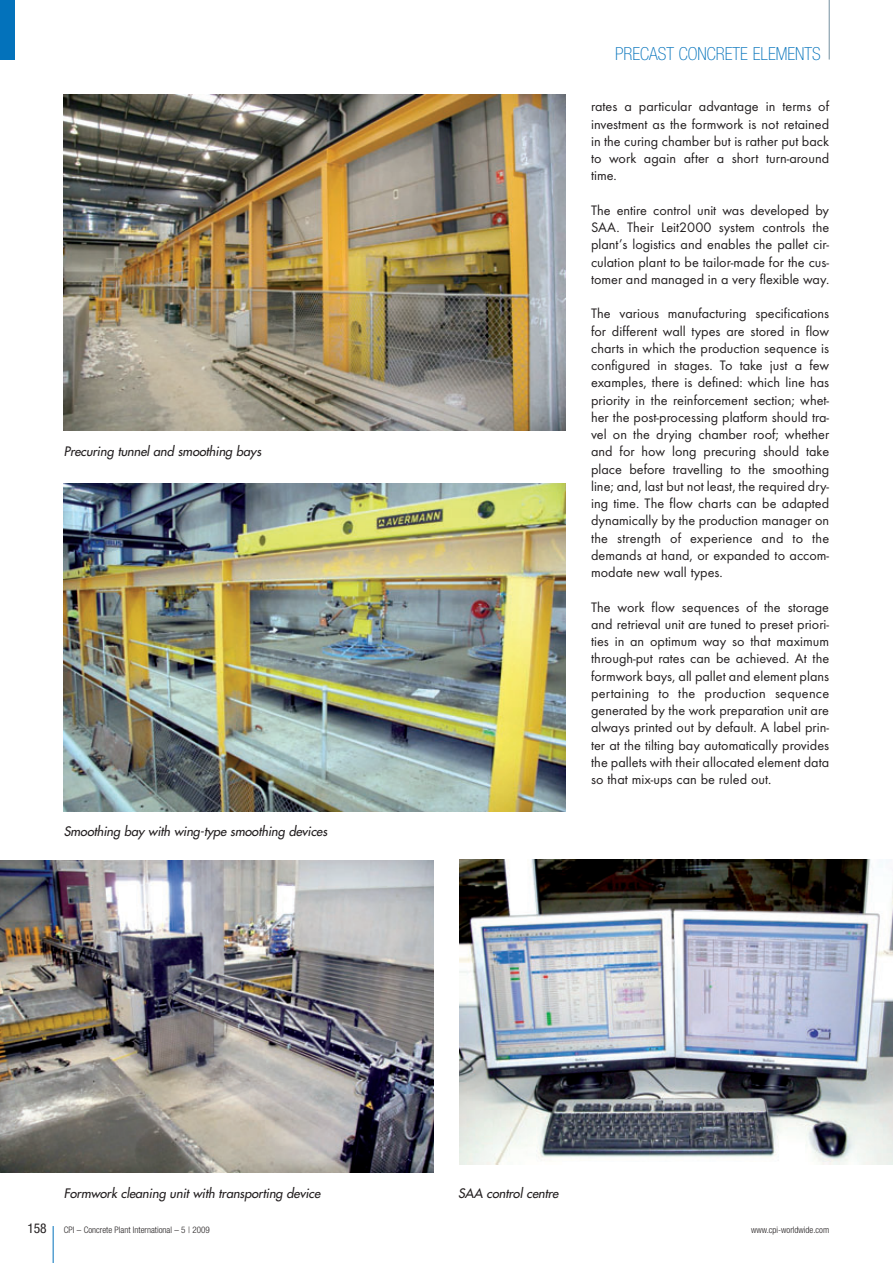
<style>
.page{position:relative;width:893px;height:1263px;background:#fff}
.page>*{position:absolute;margin:0;border:0;box-sizing:border-box;transform-origin:0 0}
.t1{font:100 condensed 18px "Helvetica Neue";color:#0372bb}
.t2{font:14.25px/17.2px "Futura T";color:#231f20;text-align:justify}
.t3{font:condensed 13.5px "Helvetica Neue";color:#231f20}
.t4{font:italic 12.75px "Futura";color:#231f20}
.t5{font:300 condensed 9px "Helvetica Neue";color:#231f20}
</style>
<div class="page">
<hr style="left:53px;top:1226px;width:1px;height:37px;background:#0372bb">
<hr style="left:829px;top:0;width:1px;height:60px;background:#73909f">
<div style="left:0;top:0;width:15px;height:60px;background:#0372bb"></div>
<img style="left:64px;top:94px;width:502px;height:336px">
<img style="left:64px;top:484px;width:502px;height:327px">
<img style="left:0;top:861px;width:434px;height:311px">
<img style="left:459px;top:860px;width:434px;height:305px">
<p class="t4" style="left:64px;top:445px;width:201px">Precuring tunnel and smoothing bays</p>
<p class="t4" style="left:64px;top:825px;width:267px">Smoothing bay with wing-type smoothing devices</p>
<p class="t1" style="left:615px;top:47px;width:207px">PRECAST CONCRETE ELEMENTS</p>
<p class="t2" style="left:591px;top:99px;width:240px">rates a particular advantage in terms of investment as the formwork is not retained in the curing chamber but is rather put back to work again after a short turn-around time.</p>
<p class="t2" style="left:591px;top:203px;width:240px">The entire control unit was developed by SAA. Their Leit2000 system controls the plant’s logistics and enables the pallet cir&shy;culation plant to be tailor-made for the cus&shy;tomer and managed in a very flexible way.</p>
<p class="t2" style="left:591px;top:306px;width:240px">The various manufacturing specifications for different wall types are stored in flow charts in which the production sequence is configured in stages. To take just a few examples, there is defined: which line has priority in the reinforcement section; whet&shy;her the post-processing platform should tra&shy;vel on the drying chamber roof; whether and for how long precuring should take place before travelling to the smoothing line; and, last but not least, the required dry&shy;ing time. The flow charts can be adapted dynamically by the production manager on the strength of experience and to the demands at hand, or expanded to accom&shy;modate new wall types.</p>
<p class="t2" style="left:591px;top:599px;width:240px">The work flow sequences of the storage and retrieval unit are tuned to preset priori&shy;ties in an optimum way so that maximum through-put rates can be achieved. At the formwork bays, all pallet and element plans pertaining to the production sequence generated by the work preparation unit are always printed out by default. A label prin&shy;ter at the tilting bay automatically provides the pallets with their allocated element data so that mix-ups can be ruled out.</p>
<p class="t4" style="left:64px;top:1187px;width:260px">Formwork cleaning unit with transporting device</p>
<p class="t4" style="left:458px;top:1187px;width:104px">SAA control centre</p>
<p class="t3" style="left:27px;top:1223px;width:21px">158</p>
<p class="t5" style="left:64px;top:1226px;width:147px">CPI – Concrete Plant International – 5 | 2009</p>
<p class="t5" style="left:751px;top:1226px;width:80px">www.cpi-worldwide.com</p>
</div>
